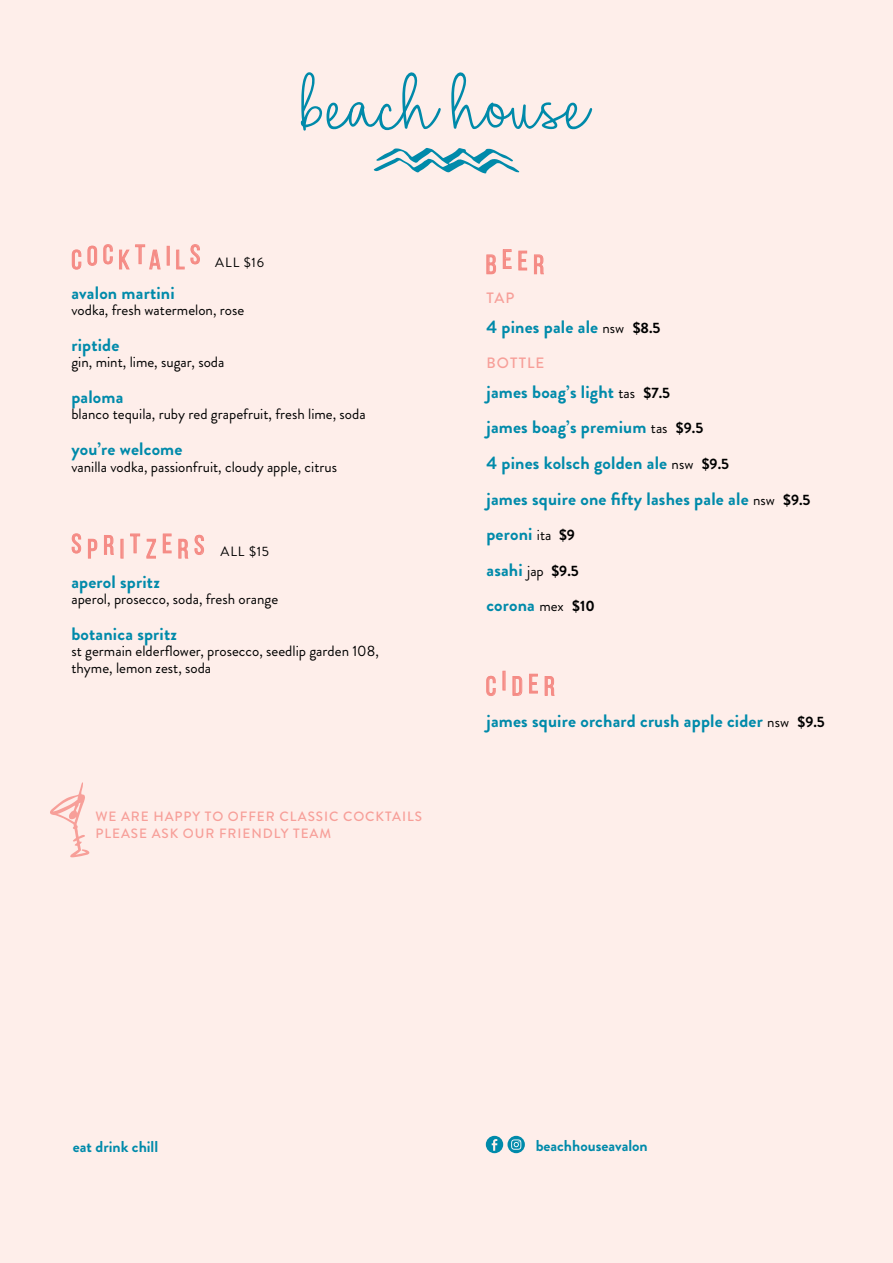
<style>
.page{position:relative;width:893px;height:1263px;background:#feeeea}
.page>*{position:absolute;margin:0;border:0;box-sizing:border-box;transform-origin:0 0}
.t1{font:27px "Bebas Neue";letter-spacing:.215em;color:#f58b85}
.t2{font:700 18px/35.7px "Brandon Grotesque";letter-spacing:.01em;color:#008aaa}
.t3{font:700 15.75px "Brandon Grotesque";color:#008aaa}
.t4{font:15px/16.5px "Brandon Grotesque";color:#000}
.t5{font:500 15px "Brandon Grotesque";letter-spacing:.07em;color:#f79f99}
.t6{font:500 13.5px/16.5px "Brandon Grotesque";letter-spacing:.07em;color:#f79f99}
.s1{font-family:"Brandon Grotesque";font-size:13.5px;color:#000}
.s2{font-weight:400;font-size:15px;color:#000}
.s3{font-size:15px;color:#000}
</style>
<div class="page">
<svg style="left:301px;top:72px;width:140px;height:59px"></svg>
<svg style="left:451px;top:72px;width:141px;height:57px"></svg>
<svg style="left:374px;top:148px;width:145px;height:26px"></svg>
<svg style="left:487px;top:255px;width:9px;height:19px"></svg>
<svg style="left:503px;top:249px;width:8px;height:20px"></svg>
<svg style="left:519px;top:251px;width:8px;height:19px"></svg>
<svg style="left:534px;top:255px;width:10px;height:19px"></svg>
<svg style="left:486px;top:676px;width:10px;height:20px"></svg>
<svg style="left:503px;top:671px;width:2px;height:19px"></svg>
<svg style="left:513px;top:676px;width:9px;height:20px"></svg>
<svg style="left:529px;top:674px;width:9px;height:19px"></svg>
<svg style="left:545px;top:676px;width:9px;height:20px"></svg>
<svg style="left:72px;top:250px;width:9px;height:19px"></svg>
<svg style="left:88px;top:246px;width:9px;height:20px"></svg>
<svg style="left:104px;top:244px;width:9px;height:20px"></svg>
<svg style="left:119px;top:250px;width:10px;height:19px"></svg>
<svg style="left:135px;top:244px;width:25px;height:25px"></svg>
<svg style="left:167px;top:246px;width:2px;height:19px"></svg>
<svg style="left:176px;top:250px;width:8px;height:19px"></svg>
<svg style="left:191px;top:244px;width:9px;height:20px"></svg>
<svg style="left:72px;top:533px;width:9px;height:20px"></svg>
<svg style="left:88px;top:539px;width:9px;height:19px"></svg>
<svg style="left:104px;top:535px;width:10px;height:20px"></svg>
<svg style="left:121px;top:539px;width:2px;height:19px"></svg>
<svg style="left:130px;top:534px;width:10px;height:19px"></svg>
<svg style="left:147px;top:539px;width:9px;height:19px"></svg>
<svg style="left:163px;top:534px;width:8px;height:19px"></svg>
<svg style="left:179px;top:539px;width:9px;height:19px"></svg>
<svg style="left:195px;top:535px;width:9px;height:20px"></svg>
<svg style="left:507px;top:1136px;width:18px;height:17px"></svg>
<svg style="left:486px;top:1136px;width:17px;height:17px"></svg>
<svg style="left:511px;top:1139px;width:10px;height:11px"></svg>
<svg style="left:50px;top:782px;width:40px;height:75px"></svg>
<h1 class="t1" style="left:71px;top:241px;width:194px">COCKTAILS <span class="s1">ALL $16</span></h1>
<p class="t2" style="left:71px;top:275px;width:105px">avalon martini</p>
<p class="t4" style="left:71px;top:302px;width:174px">vodka, fresh watermelon, rose</p>
<p class="t2" style="left:71px;top:327px;width:50px">riptide</p>
<p class="t4" style="left:71px;top:354px;width:155px">gin, mint, lime, sugar, soda</p>
<p class="t2" style="left:71px;top:379px;width:54px">paloma</p>
<p class="t4" style="left:71px;top:406px;width:296px">blanco tequila, ruby red grapefruit, fresh lime, soda</p>
<p class="t2" style="left:71px;top:431px;width:113px">you’re welcome</p>
<p class="t4" style="left:71px;top:458px;width:267px">vanilla vodka, passionfruit, cloudy apple, citrus</p>
<h1 class="t1" style="left:71px;top:530px;width:199px">SPRITZERS <span class="s1">ALL $15</span></h1>
<p class="t2" style="left:71px;top:564px;width:90px">aperol spritz</p>
<p class="t4" style="left:71px;top:591px;width:208px">aperol, prosecco, soda, fresh orange</p>
<p class="t2" style="left:71px;top:616px;width:107px">botanica spritz</p>
<p class="t4" style="left:71px;top:643px;width:309px">st germain elderflower, prosecco, seedlip garden 108, thyme, lemon zest, soda</p>
<p class="t6" style="left:95px;top:809px;width:328px">WE ARE HAPPY TO OFFER CLASSIC COCKTAILS<br>PLEASE ASK OUR FRIENDLY TEAM</p>
<h1 class="t1" style="left:486px;top:248px;width:60px">BEER</h1>
<p class="t5" style="left:487px;top:288px;width:29px">TAP</p>
<p class="t2" style="left:486px;top:309px;width:176px">4 pines pale ale <span class="s2">nsw</span> <span class="s3">$8.5</span></p>
<p class="t5" style="left:487px;top:353px;width:59px">BOTTLE</p>
<p class="t2" style="left:486px;top:374px;width:326px">james boag’s light <span class="s2">tas</span> <span class="s3">$7.5<br></span>james boag’s premium <span class="s2">tas</span> <span class="s3">$9.5<br></span>4 pines kolsch golden ale <span class="s2">nsw</span> <span class="s3">$9.5<br></span>james squire one fifty lashes pale ale <span class="s2">nsw</span> <span class="s3">$9.5 </span>peroni <span class="s2">ita</span> <span class="s3">$9<br></span>asahi <span class="s2">jap</span> <span class="s3">$9.5<br></span>corona <span class="s2">mex</span> <span class="s3">$10</span></p>
<h1 class="t1" style="left:486px;top:671px;width:70px">CIDER</h1>
<p class="t2" style="left:486px;top:704px;width:340px">james squire orchard crush apple cider <span class="s2">nsw</span> <span class="s3">$9.5</span></p>
<p class="t3" style="left:73px;top:1135px;width:87px">eat drink chill</p>
<p class="t3" style="left:536px;top:1135px;width:114px">beachhouseavalon</p>
</div>
